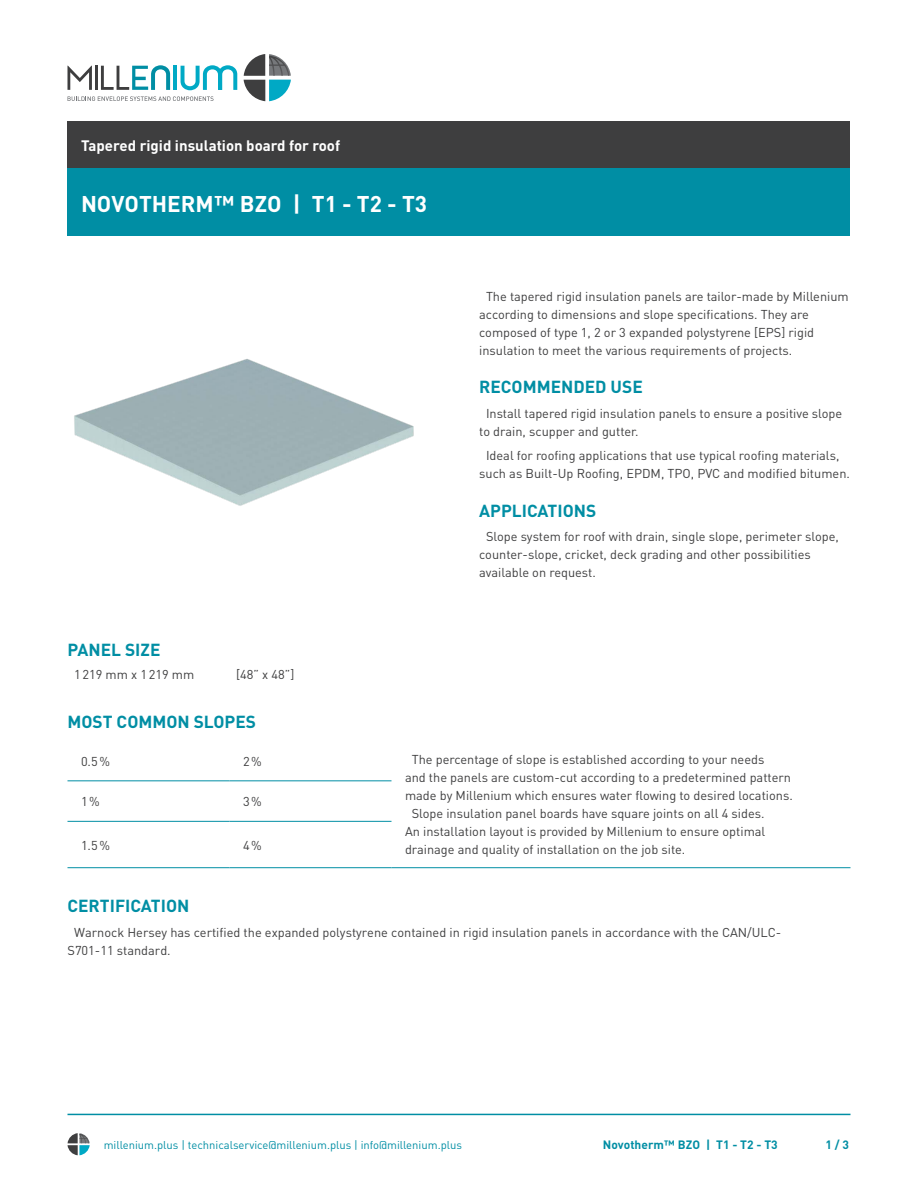
<style>
.page{position:relative;width:918px;height:1188px;background:#fff}
.page>*{position:absolute;margin:0;border:0;box-sizing:border-box;transform-origin:0 0}
.t1{font:700 22.5px "DIN";color:#fff}
.t2{font:700 17.25px "DIN";color:#008ea4}
.t3{font:700 15px "DIN";color:#fff}
.t4{font:12.75px/18px "DIN";color:#3e3e3f}
.t5{font:700 12px "DIN";color:#008ea4}
.t6{font:11.25px "DIN";color:#008ea4}
.s1{font-family:"DIN Pro"}
</style>
<div class="page">
<hr style="left:68px;top:1114px;width:782px;height:1px;background:#008ea4">
<svg style="left:68px;top:1133px;width:22px;height:22px"></svg>
<div style="left:68px;top:122px;width:782px;height:47px;background:#3e3e3f"></div>
<div style="left:68px;top:169px;width:782px;height:67px;background:#008ea4"></div>
<hr style="left:95px;top:66px;width:3px;height:24px;background:#3e3e3f">
<hr style="left:173px;top:66px;width:4px;height:24px;background:#00a9c5">
<svg style="left:101px;top:65px;width:69px;height:25px"></svg>
<svg style="left:181px;top:65px;width:56px;height:25px"></svg>
<svg style="left:67px;top:66px;width:25px;height:24px"></svg>
<svg style="left:244px;top:54px;width:47px;height:47px"></svg>
<svg style="left:68px;top:96px;width:146px;height:5px"></svg>
<hr style="left:68px;top:780px;width:162px;height:1px;background:#008ea4">
<hr style="left:230px;top:780px;width:162px;height:1px;background:#008ea4">
<hr style="left:68px;top:821px;width:162px;height:1px;background:#008ea4">
<hr style="left:230px;top:821px;width:162px;height:1px;background:#008ea4">
<hr style="left:68px;top:867px;width:162px;height:1px;background:#008ea4">
<hr style="left:230px;top:867px;width:162px;height:1px;background:#008ea4">
<hr style="left:392px;top:867px;width:458px;height:1px;background:#008ea4">
<img style="left:74px;top:359px;width:340px;height:147px">
<p class="t3" style="left:81px;top:136px;width:261px">Tapered rigid insulation board for roof</p>
<h1 class="t1" style="left:81px;top:189px;width:348px">NOVOTHERM™ BZO | T1 - <span class="s1">T</span>2 - <span class="s1">T</span>3</h1>
<p class="t4" style="left:479px;top:287px;width:371px;text-indent:7px">The tapered rigid insulation panels are tailor-made by Millenium according to dimensions and slope specifications. They are composed of type 1, 2 or 3 expanded polystyrene [EPS] rigid insulation to meet the various requirements of projects.</p>
<h2 class="t2" style="left:479px;top:375px;width:165px">RECOMMENDED USE</h2>
<p class="t4" style="left:479px;top:404px;width:365px;text-indent:7px">Install tapered rigid insulation panels to ensure a positive slope to drain, scupper and gutter.</p>
<p class="t4" style="left:479px;top:447px;width:372px;text-align:center">Ideal for roofing applications that use typical roofing materials, such as Built-Up Roofing, EPDM, TPO, PVC and modified bitumen.</p>
<h2 class="t2" style="left:479px;top:499px;width:119px">APPLICATIONS</h2>
<p class="t4" style="left:479px;top:528px;width:361px;text-indent:7px">Slope system for roof with drain, single slope, perimeter slope, counter-slope, cricket, deck grading and other possibilities available on request.</p>
<h2 class="t2" style="left:68px;top:638px;width:94px">PANEL SIZE</h2>
<p class="t4" style="left:74px;top:665px;width:122px">1219 mm x 1219 mm</p>
<p class="t4" style="left:236px;top:665px;width:60px">[48” x 48”]</p>
<h2 class="t2" style="left:68px;top:710px;width:190px">MOST COMMON SLOPES</h2>
<p class="t4" style="left:81px;top:752px;width:30px">0.5%</p>
<p class="t4" style="left:243px;top:752px;width:20px">2%</p>
<p class="t4" style="left:412px;top:750px;width:354px">The percentage of slope is established according to your needs</p>
<p class="t4" style="left:405px;top:768px;width:387px">and the panels are custom-cut according to a predetermined pattern</p>
<p class="t4" style="left:405px;top:786px;width:389px">made by Millenium which ensures water flowing to desired locations.</p>
<p class="t4" style="left:412px;top:804px;width:354px">Slope insulation panel boards have square joints on all 4 sides.</p>
<p class="t4" style="left:405px;top:822px;width:362px">An installation layout is provided by Millenium to ensure optimal</p>
<p class="t4" style="left:405px;top:840px;width:282px">drainage and quality of installation on the job site.</p>
<p class="t4" style="left:81px;top:792px;width:20px">1%</p>
<p class="t4" style="left:243px;top:792px;width:20px">3%</p>
<p class="t4" style="left:81px;top:836px;width:30px">1.5%</p>
<p class="t4" style="left:243px;top:836px;width:20px">4%</p>
<h2 class="t2" style="left:68px;top:895px;width:123px">CERTIFICATION</h2>
<p class="t4" style="left:68px;top:923px;width:715px;text-indent:7px">Warnock Hersey has certified the expanded polystyrene contained in rigid insulation panels in accordance with the CAN/ULC-<br>S701-11 standard.</p>
<p class="t6" style="left:104px;top:1138px;width:360px">millenium.plus | technicalservice@millenium.plus | info@millenium.plus</p>
<p class="t5" style="left:603px;top:1137px;width:176px">Novotherm™ BZO | T1 - <span class="s1">T</span>2 - <span class="s1">T</span>3</p>
<p class="t5" style="left:825px;top:1137px;width:25px">1 / 3</p>
</div>
